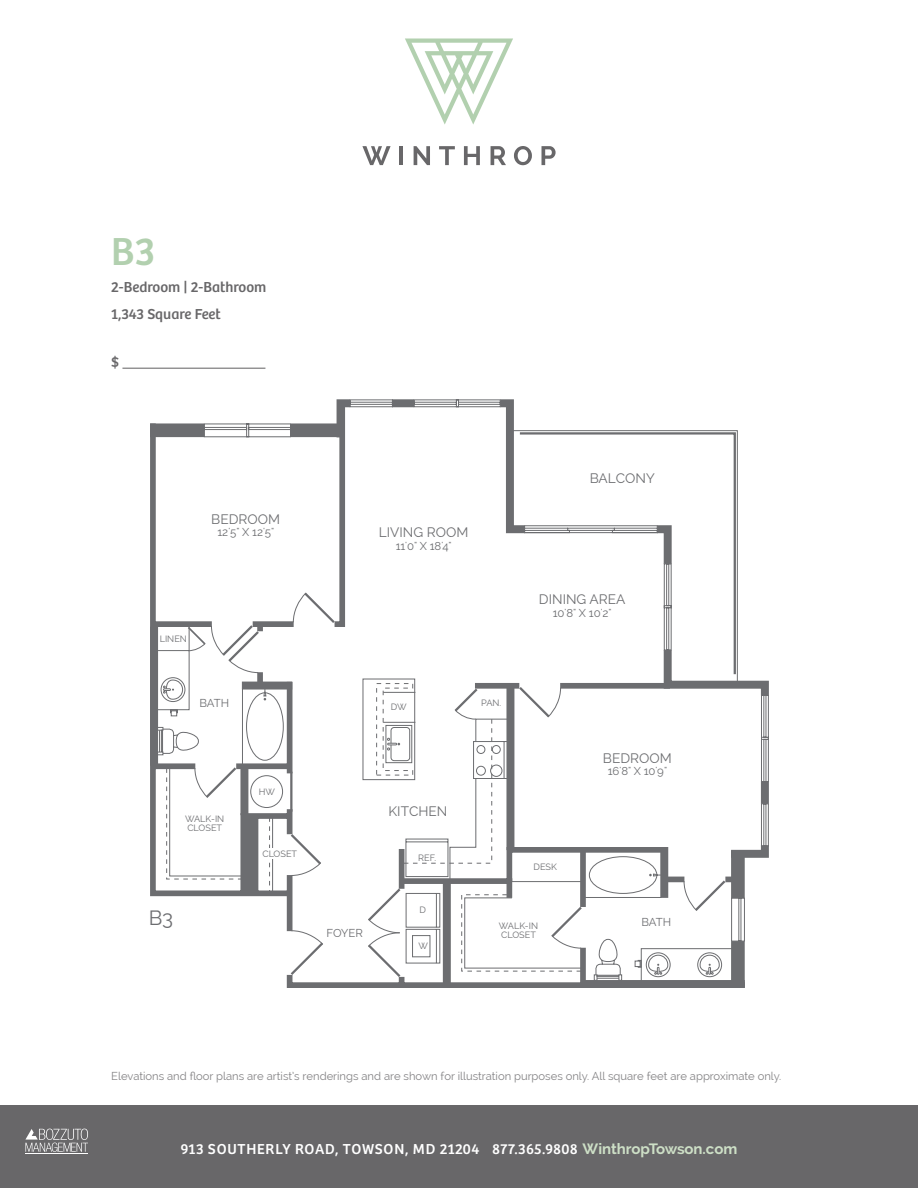
<style>
.page{position:relative;width:918px;height:1188px;background:#fff}
.page>*{position:absolute;margin:0;border:0;box-sizing:border-box;transform-origin:0 0}
.t1{font:40.5px "Bree";color:#b2d0af}
.t2{font:20.4px "Raleway";color:#6c6d70}
.t3{font:15px "Bree";letter-spacing:.04em;color:#fff}
.t4{font:15px "Bree";color:#686769}
.t5{font:13.65px "Raleway";color:#6c6d70}
.t6{font:11.4px "Raleway";color:#6c6d70}
.t7{font:11.25px "Raleway";color:#848385}
.t8{font:9.15px/9.1px "Raleway";color:#6c6d70}
.s1{font-family:"Raleway";font-weight:700;color:#cddfc6}
</style>
<div class="page">
<svg style="left:362px;top:146px;width:29px;height:19px"></svg>
<hr style="left:399px;top:146px;width:4px;height:19px;background:#686769">
<svg style="left:414px;top:146px;width:16px;height:19px"></svg>
<svg style="left:439px;top:146px;width:16px;height:19px"></svg>
<svg style="left:464px;top:146px;width:16px;height:19px"></svg>
<svg style="left:491px;top:146px;width:15px;height:19px"></svg>
<svg style="left:514px;top:146px;width:18px;height:19px"></svg>
<svg style="left:542px;top:146px;width:14px;height:19px"></svg>
<svg style="left:405px;top:39px;width:108px;height:86px"></svg>
<hr style="left:122px;top:368px;width:143px;height:1px;background:#686769">
<svg style="left:150px;top:423px;width:434px;height:565px"></svg>
<div style="left:443px;top:881px;width:8px;height:104px;background:#6c6d70"></div>
<div style="left:150px;top:627px;width:8px;height:139px;background:#6c6d70"></div>
<svg style="left:155px;top:590px;width:576px;height:393px"></svg>
<div style="left:584px;top:980px;width:161px;height:8px;background:#6c6d70"></div>
<div style="left:731px;top:941px;width:14px;height:46px;background:#6c6d70"></div>
<svg style="left:333px;top:399px;width:405px;height:463px"></svg>
<div style="left:290px;top:423px;width:55px;height:14px;background:#6c6d70"></div>
<div style="left:150px;top:423px;width:54px;height:14px;background:#6c6d70"></div>
<div style="left:475px;top:683px;width:44px;height:6px;background:#6c6d70"></div>
<div style="left:244px;top:815px;width:12px;height:78px;background:#6c6d70"></div>
<svg style="left:524px;top:525px;width:245px;height:417px"></svg>
<div style="left:261px;top:848px;width:38px;height:11px;background:#fff"></div>
<div style="left:311px;top:687px;width:18px;height:10px;background:#fff"></div>
<div style="left:0;top:1105px;width:918px;height:83px;background:#686769"></div>
<svg style="left:25px;top:1129px;width:63px;height:23px"></svg>
<hr style="left:25px;top:1153px;width:63px;height:1px;background:#fff">
<p class="t1" style="left:111px;top:227px;width:46px">B3</p>
<p class="t4" style="left:111px;top:278px;width:157px">2-Bedroom | 2-Bathroom</p>
<p class="t4" style="left:111px;top:305px;width:111px">1,343 Square Feet</p>
<p class="t4" style="left:111px;top:353px;width:10px">$</p>
<p class="t5" style="left:211px;top:511px;width:70px">BEDROOM</p>
<p class="t6" style="left:217px;top:525px;width:58px">12'5" X 12'5"</p>
<p class="t8" style="left:160px;top:634px;width:29px">LINEN</p>
<p class="t6" style="left:199px;top:696px;width:31px">BATH</p>
<p class="t8" style="left:259px;top:787px;width:18px">HW</p>
<p class="t8" style="left:185px;top:815px;width:41px">WALK-IN<br>CLOSET</p>
<p class="t2" style="left:149px;top:906px;width:26px">B3</p>
<p class="t8" style="left:262px;top:849px;width:36px">CLOSET</p>
<p class="t5" style="left:379px;top:524px;width:91px">LIVING ROOM</p>
<p class="t6" style="left:396px;top:539px;width:57px">11'0" X 18'4"</p>
<p class="t5" style="left:590px;top:471px;width:67px">BALCONY</p>
<p class="t5" style="left:539px;top:592px;width:88px">DINING AREA</p>
<p class="t6" style="left:553px;top:606px;width:61px">10'8" X 10'2"</p>
<p class="t8" style="left:391px;top:702px;width:17px">DW</p>
<p class="t8" style="left:481px;top:699px;width:22px">PAN.</p>
<p class="t6" style="left:327px;top:926px;width:38px">FOYER</p>
<p class="t5" style="left:389px;top:804px;width:60px">KITCHEN</p>
<p class="t8" style="left:418px;top:853px;width:19px">REF.</p>
<p class="t8" style="left:420px;top:905px;width:8px">D</p>
<p class="t8" style="left:419px;top:941px;width:11px">W</p>
<p class="t8" style="left:534px;top:862px;width:25px">DESK</p>
<p class="t8" style="left:499px;top:921px;width:41px">WALK-IN<br>CLOSET</p>
<p class="t5" style="left:603px;top:750px;width:70px">BEDROOM</p>
<p class="t6" style="left:608px;top:765px;width:61px">16'8" X 10'9"</p>
<p class="t6" style="left:641px;top:915px;width:31px">BATH</p>
<p class="t7" style="left:111px;top:1070px;width:672px">Elevations and floor plans are artist’s renderings and are shown for illustration purposes only. All square feet are approximate only.</p>
<p class="t3" style="left:180px;top:1140px;width:559px">913 SOUTHERLY ROAD, TOWSON, MD 21204 877.365.9808 <span class="s1">WinthropTowson.com</span></p>
</div>
